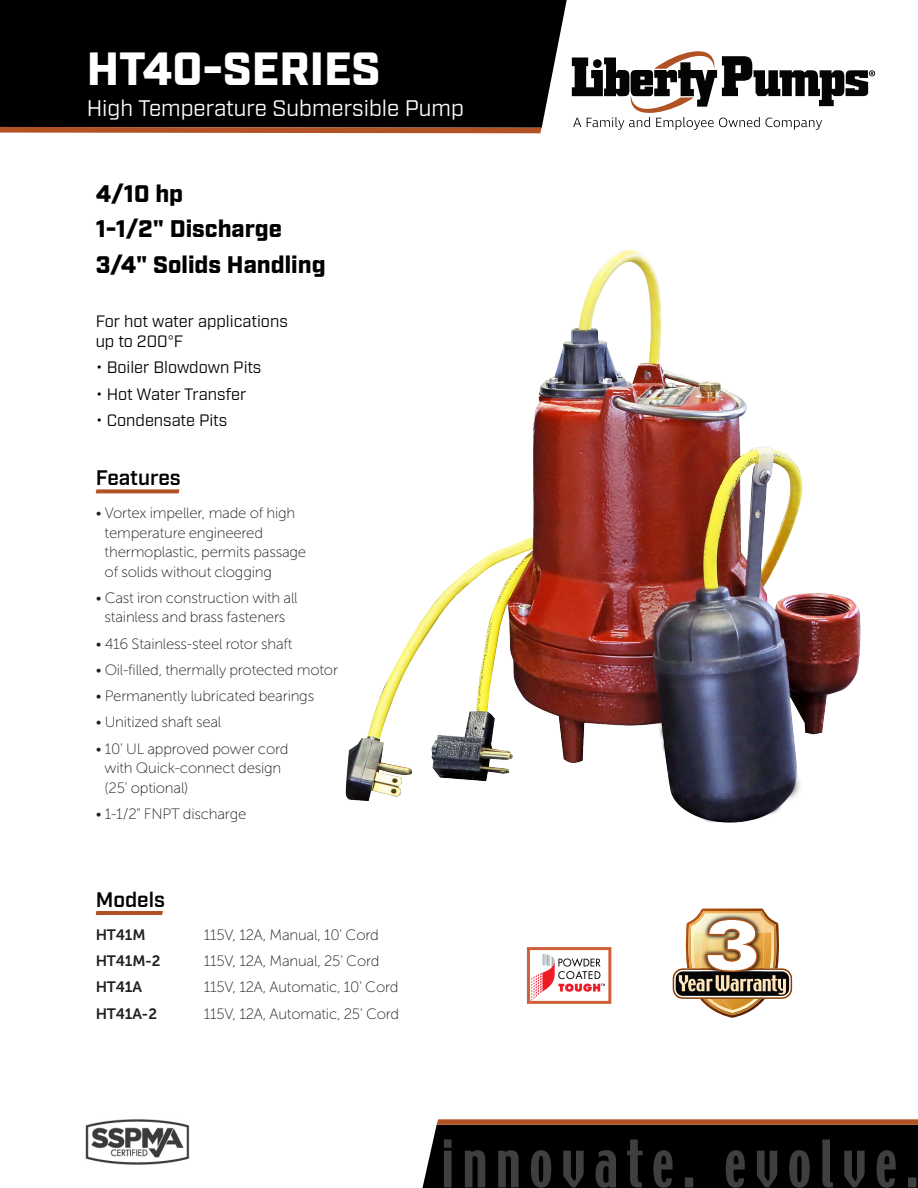
<style>
.page{position:relative;width:918px;height:1188px;background:#fff}
.page>*{position:absolute;margin:0;border:0;box-sizing:border-box;transform-origin:0 0}
.t1{font:900 46.5px "Industry";color:#fff}
.Header_-_HP__Dischar{font:900 24px "Industry";color:#000}
.Subheader{font:22.5px "Industry";color:#fff}
.Body_Headers{font:600 21px "Industry";color:#000}
.Table_Header{font:16.5px/19.8px "Industry";color:#000}
._7_Model_Feature_Cop{font:15px/19.5px "Museo Sans 100";letter-spacing:-.015em;color:#231f20}
._7_Model_Feature_Cop-2{font:15px "Museo Sans 700";letter-spacing:-.01em;color:#231f20}
.s1{font-family:"Museo Sans 100"}
</style>
<div class="page">
<img style="left:531px;top:955px;width:74px;height:45px">
<div style="left:527px;top:947px;width:84px;height:57px;border:3px solid #ce5f38"></div>
<img style="left:345px;top:250px;width:516px;height:573px">
<svg style="left:673px;top:968px;width:119px;height:31px"></svg>
<svg style="left:674px;top:970px;width:117px;height:27px"></svg>
<svg style="left:676px;top:971px;width:113px;height:25px"></svg>
<img style="left:679px;top:909px;width:107px;height:109px">
<div style="left:0;top:0;width:567px;height:127px;background:#000"></div>
<svg style="left:0;top:127px;width:542px;height:6px;background:#b0582f"></svg>
<svg style="left:572px;top:51px;width:303px;height:79px"></svg>
<svg style="left:96px;top:489px;width:83px;height:4px"></svg>
<svg style="left:96px;top:911px;width:67px;height:4px"></svg>
<svg style="left:422px;top:1119px;width:496px;height:69px;background:#211a17"></svg>
<img style="left:85px;top:1119px;width:105px;height:46px">
<p class="t1" style="left:87px;top:41px;width:295px">HT40-SERIES</p>
<p class="Subheader" style="left:87px;top:94px;width:379px">High Temperature Submersible Pump</p>
<p class="Header_-_HP__Dischar" style="left:96px;top:179px;width:89px">4/10 hp</p>
<p class="Header_-_HP__Dischar" style="left:96px;top:215px;width:188px">1-1/2" Discharge</p>
<p class="Header_-_HP__Dischar" style="left:96px;top:250px;width:232px">3/4" Solids Handling</p>
<p class="Table_Header" style="left:96px;top:312px;width:194px">For hot water applications up to 200<span class="s1">°</span>F</p>
<p class="Table_Header" style="left:96px;top:358px;width:167px">• Boiler Blowdown Pits</p>
<p class="Table_Header" style="left:96px;top:385px;width:152px">• Hot Water Transfer</p>
<p class="Table_Header" style="left:96px;top:411px;width:133px">• Condensate Pits</p>
<p class="Body_Headers" style="left:96px;top:466px;width:87px">Features</p>
<p class="_7_Model_Feature_Cop" style="left:105px;top:503px;width:203px;text-indent:-9px">• Vortex impeller, made of high temperature engineered thermoplastic, permits passage of solids without clogging</p>
<p class="_7_Model_Feature_Cop" style="left:96px;top:588px;width:204px;text-align:center">• Cast iron construction with all stainless and brass fasteners</p>
<p class="_7_Model_Feature_Cop" style="left:96px;top:634px;width:198px">• 416 Stainless-steel rotor shaft</p>
<p class="_7_Model_Feature_Cop" style="left:96px;top:660px;width:244px">• Oil-filled, thermally protected motor</p>
<p class="_7_Model_Feature_Cop" style="left:96px;top:686px;width:220px">• Permanently lubricated bearings</p>
<p class="_7_Model_Feature_Cop" style="left:96px;top:713px;width:127px">• Unitized shaft seal</p>
<p class="_7_Model_Feature_Cop" style="left:105px;top:739px;width:185px;text-indent:-9px">• 10' UL approved power cord with Quick-connect design (25' optional)</p>
<p class="_7_Model_Feature_Cop" style="left:96px;top:804px;width:152px">• 1-1/2" FNPT discharge</p>
<p class="Body_Headers" style="left:96px;top:887px;width:71px">Models</p>
<p class="_7_Model_Feature_Cop-2" style="left:96px;top:926px;width:51px">HT41M</p>
<p class="_7_Model_Feature_Cop" style="left:204px;top:925px;width:177px">115V, 12A, Manual, 10' Cord</p>
<p class="_7_Model_Feature_Cop-2" style="left:96px;top:953px;width:66px">HT41M-2</p>
<p class="_7_Model_Feature_Cop" style="left:204px;top:951px;width:177px">115V, 12A, Manual, 25' Cord</p>
<p class="_7_Model_Feature_Cop-2" style="left:96px;top:979px;width:48px">HT41A</p>
<p class="_7_Model_Feature_Cop" style="left:204px;top:978px;width:196px">115V, 12A, Automatic, 10' Cord</p>
<p class="_7_Model_Feature_Cop-2" style="left:96px;top:1005px;width:63px">HT41A-2</p>
<p class="_7_Model_Feature_Cop" style="left:204px;top:1004px;width:197px">115V, 12A, Automatic, 25' Cord</p>
</div>
